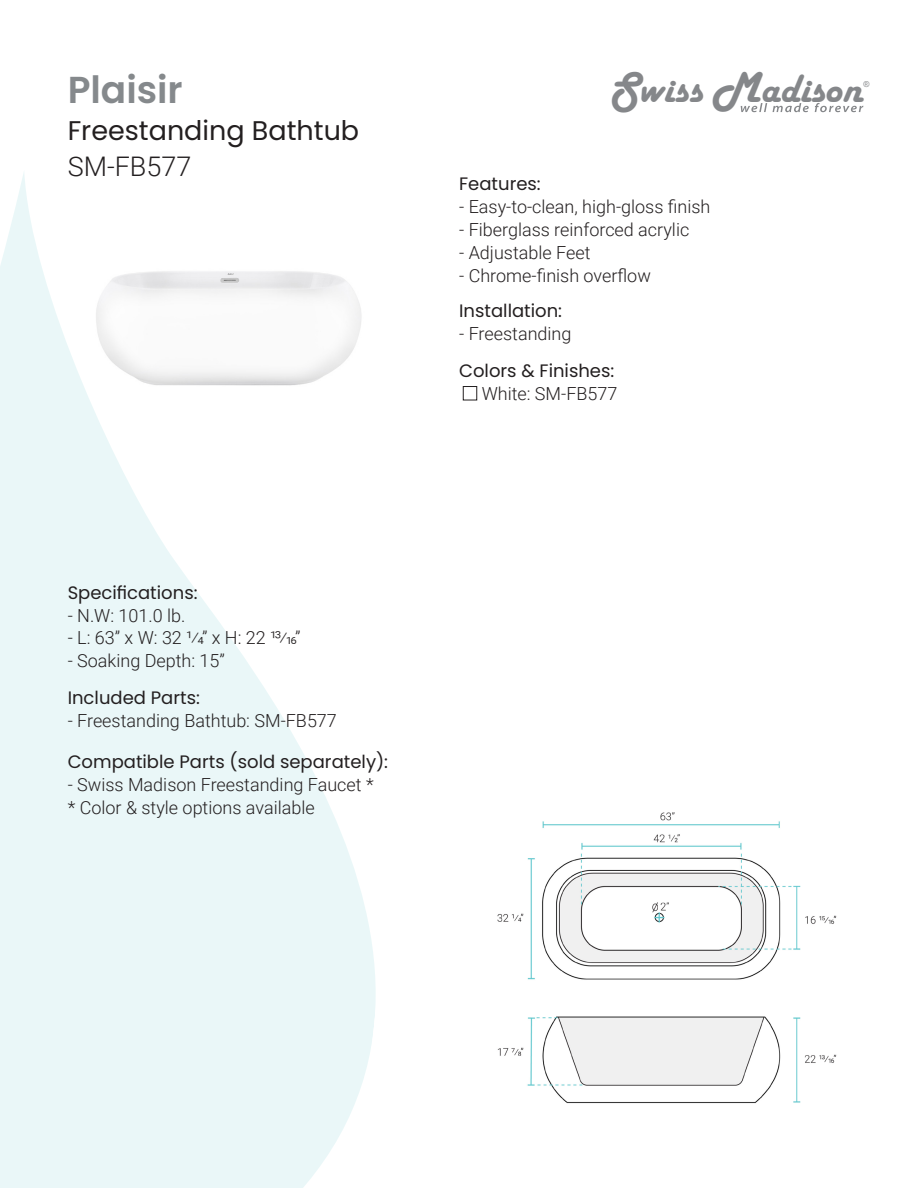
<style>
.page{position:relative;width:918px;height:1188px;background:#fff}
.page>*{position:absolute;margin:0;border:0;box-sizing:border-box;transform-origin:0 0}
.t1{font:41.1px "Harlow Solid";color:#85878a}
.t2{font:600 37.5px "Poppins";color:#85898c}
.t3{font:27px "Poppins";color:#231f20}
.t4{font:300 27px "Roboto";color:#231f20}
.t5{font:300 18px "Roboto";color:#231f20}
.t6{font:18px "Poppins";color:#231f20}
.t7{font:8.1px "Arial";color:#85878a}
.s1{font-size:45px}
</style>
<div class="page">
<svg style="left:0;top:173px;width:376px;height:1015px;fill:#eaf7f8"></svg>
<svg style="left:741px;top:103px;width:122px;height:9px"></svg>
<img style="left:497px;top:812px;width:340px;height:292px">
<div style="left:463px;top:386px;width:14px;height:14px;border:1px solid #231f20"></div>
<p class="t2" style="left:68px;top:68px;width:117px">Plaisir</p>
<p class="t3" style="left:68px;top:114px;width:293px">Freestanding Bathtub</p>
<p class="t4" style="left:68px;top:148px;width:125px">SM-FB577</p>
<p class="t1" style="left:610px;top:66px;width:254px"><span class="s1">S</span>wiss <span class="s1">M</span>adison</p>
<p class="t7" style="left:864px;top:79px;width:8px">®</p>
<p class="t6" style="left:459px;top:174px;width:83px">Features:</p>
<p class="t5" style="left:459px;top:194px;width:253px">- Easy-to-clean, high-gloss finish</p>
<p class="t5" style="left:459px;top:217px;width:232px">- Fiberglass reinforced acrylic</p>
<p class="t5" style="left:459px;top:240px;width:133px">- Adjustable Feet</p>
<p class="t5" style="left:459px;top:263px;width:193px">- Chrome-finish overflow</p>
<p class="t6" style="left:459px;top:300px;width:104px">Installation:</p>
<p class="t5" style="left:459px;top:321px;width:114px">- Freestanding</p>
<p class="t6" style="left:459px;top:360px;width:157px">Colors &amp; Finishes:</p>
<p class="t5" style="left:482px;top:381px;width:137px">White: SM-FB577</p>
<p class="t6" style="left:68px;top:582px;width:131px">Specifications:</p>
<p class="t5" style="left:68px;top:603px;width:119px">- N.W: 101.0 lb.</p>
<p class="t5" style="left:68px;top:625px;width:234px">- L: 63” x W: 32 1/4” x H: 22 13/16”</p>
<p class="t5" style="left:68px;top:648px;width:159px">- Soaking Depth: 15”</p>
<p class="t6" style="left:68px;top:687px;width:134px">Included Parts:</p>
<p class="t5" style="left:68px;top:708px;width:271px">- Freestanding Bathtub: SM-FB577</p>
<p class="t6" style="left:68px;top:752px;width:322px">Compatible Parts (sold separately):</p>
<p class="t5" style="left:68px;top:772px;width:307px">- Swiss Madison Freestanding Faucet *</p>
<p class="t5" style="left:68px;top:795px;width:248px">* Color &amp; style options available</p>
</div>
